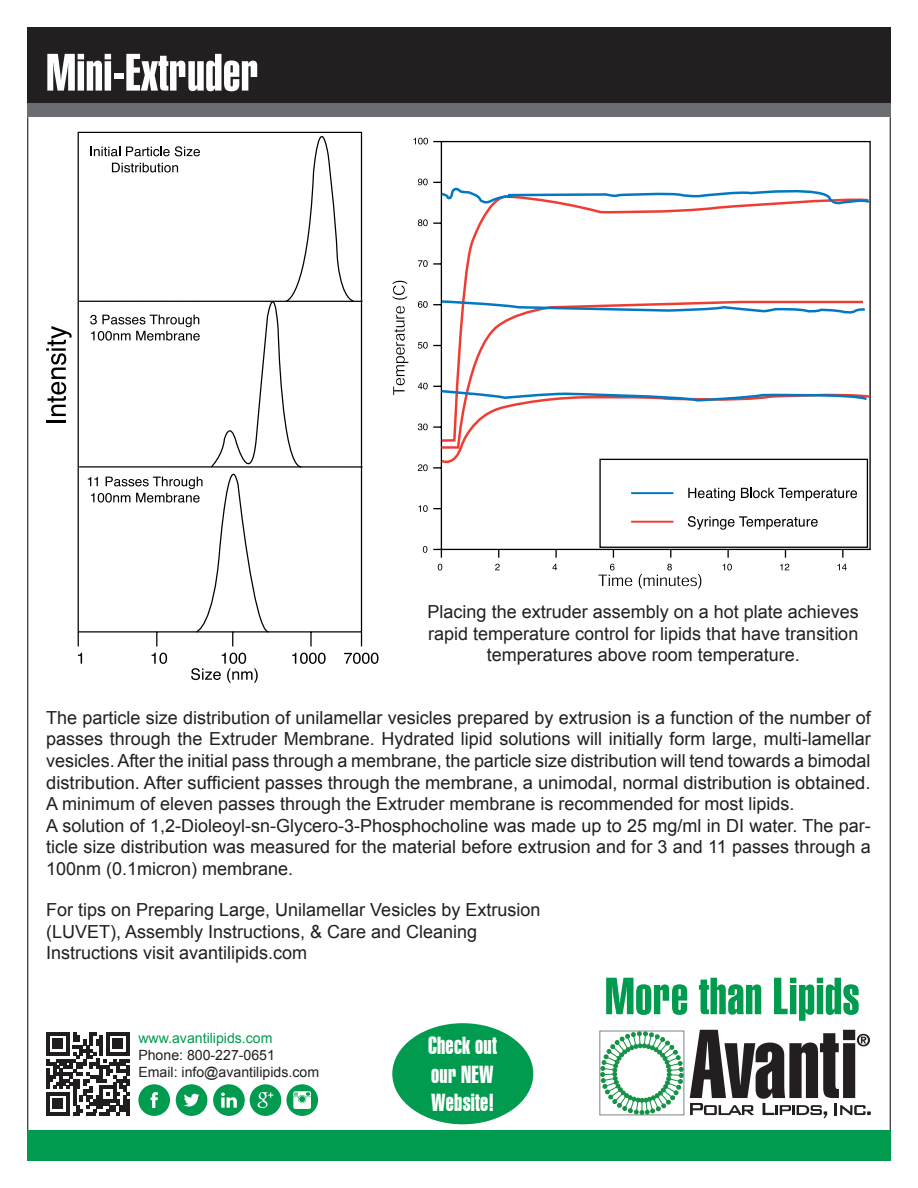
<style>
.page{position:relative;width:918px;height:1188px;background:#fff}
.page>*{position:absolute;margin:0;border:0;box-sizing:border-box;transform-origin:0 0}
.t1{font:51px "Swiss 911 BT Extra Compressed";letter-spacing:.01em;color:#fff}
.t2{font:50.7px "Swiss 911 BT Extra Compressed";letter-spacing:.01em;color:#009b4e}
.t3{font:24px/28.8px "Swiss 911 BT Extra Compressed";letter-spacing:.01em;color:#fff}
.t4{font:18px/21.6px "Arial";color:#231f20}
.t5{font:14.1px/17px "Arial";color:#231f20}
.t6{font:14.1px "Arial";color:#009b4e}
</style>
<div class="page">
<div style="left:27px;top:1130px;width:864px;height:31px;background:#009b4e"></div>
<div style="left:27px;top:27px;width:864px;height:77px;background:#231f20"></div>
<div style="left:27px;top:104px;width:864px;height:13px;background:#6c6d70"></div>
<hr style="left:27px;top:117px;width:1px;height:1013px;background:#231f20">
<hr style="left:890px;top:117px;width:1px;height:1013px;background:#231f20">
<svg style="left:600px;top:1031px;width:84px;height:84px"></svg>
<svg style="left:690px;top:1030px;width:181px;height:88px"></svg>
<svg style="left:46px;top:1032px;width:84px;height:84px"></svg>
<div style="left:120px;top:1106px;width:7px;height:6px;background:#201d1e"></div>
<hr style="left:126px;top:1099px;width:4px;height:17px;background:#201d1e">
<svg style="left:138px;top:1084px;width:32px;height:32px"></svg>
<svg style="left:176px;top:1084px;width:31px;height:32px"></svg>
<svg style="left:213px;top:1084px;width:68px;height:32px"></svg>
<div style="left:286px;top:1084px;width:32px;height:32px;background:#009b4e;border-radius:50%"></div>
<svg style="left:293px;top:1091px;width:18px;height:18px"></svg>
<div style="left:392px;top:1023px;width:141px;height:101px;background:#009b4e;border-radius:50%"></div>
<svg style="left:433px;top:140px;width:438px;height:411px"></svg>
<svg style="left:414px;top:138px;width:14px;height:6px"></svg>
<svg style="left:418px;top:179px;width:10px;height:6px"></svg>
<svg style="left:418px;top:219px;width:10px;height:7px"></svg>
<svg style="left:418px;top:260px;width:10px;height:7px"></svg>
<svg style="left:418px;top:301px;width:10px;height:7px"></svg>
<svg style="left:418px;top:342px;width:10px;height:7px"></svg>
<svg style="left:418px;top:383px;width:10px;height:6px"></svg>
<svg style="left:418px;top:424px;width:10px;height:6px"></svg>
<svg style="left:418px;top:464px;width:10px;height:7px"></svg>
<svg style="left:418px;top:505px;width:10px;height:7px"></svg>
<svg style="left:423px;top:546px;width:4px;height:7px"></svg>
<svg style="left:555px;top:550px;width:2px;height:8px"></svg>
<svg style="left:727px;top:550px;width:2px;height:8px"></svg>
<svg style="left:438px;top:564px;width:4px;height:6px"></svg>
<svg style="left:495px;top:564px;width:5px;height:6px"></svg>
<svg style="left:552px;top:564px;width:5px;height:6px"></svg>
<svg style="left:723px;top:564px;width:9px;height:6px"></svg>
<svg style="left:780px;top:564px;width:9px;height:6px"></svg>
<svg style="left:837px;top:564px;width:10px;height:6px"></svg>
<svg style="left:439px;top:402px;width:432px;height:66px"></svg>
<svg style="left:439px;top:157px;width:432px;height:245px"></svg>
<div style="left:599px;top:459px;width:269px;height:89px;background:#fff;border:1px solid #000"></div>
<hr style="left:631px;top:521px;width:42px;height:2px;background:#ee3e34">
<svg style="left:688px;top:516px;width:130px;height:14px"></svg>
<hr style="left:631px;top:492px;width:42px;height:2px;background:#0079c2">
<svg style="left:688px;top:488px;width:47px;height:13px"></svg>
<svg style="left:741px;top:488px;width:116px;height:13px"></svg>
<svg style="left:598px;top:564px;width:34px;height:22px"></svg>
<svg style="left:639px;top:564px;width:62px;height:25px"></svg>
<svg style="left:393px;top:306px;width:15px;height:89px"></svg>
<svg style="left:392px;top:281px;width:15px;height:19px"></svg>
<svg style="left:77px;top:132px;width:286px;height:515px"></svg>
<svg style="left:78px;top:132px;width:285px;height:501px"></svg>
<svg style="left:78px;top:632px;width:1px;height:14px"></svg>
<svg style="left:78px;top:653px;width:4px;height:11px"></svg>
<svg style="left:152px;top:653px;width:15px;height:11px"></svg>
<svg style="left:292px;top:653px;width:34px;height:11px"></svg>
<svg style="left:344px;top:653px;width:35px;height:11px"></svg>
<svg style="left:191px;top:653px;width:67px;height:30px"></svg>
<svg style="left:210px;top:276px;width:93px;height:216px"></svg>
<hr style="left:46px;top:420px;width:20px;height:3px;background:#000">
<svg style="left:46px;top:326px;width:26px;height:90px"></svg>
<svg style="left:88px;top:477px;width:115px;height:26px"></svg>
<svg style="left:90px;top:315px;width:110px;height:26px"></svg>
<svg style="left:91px;top:147px;width:29px;height:9px"></svg>
<svg style="left:126px;top:146px;width:74px;height:10px"></svg>
<svg style="left:112px;top:163px;width:66px;height:10px"></svg>
<h1 class="t1" style="left:46px;top:44px;width:213px">Mini-Extruder</h1>
<p class="t4" style="left:428px;top:601px;width:433px;text-align:center">Placing the extruder assembly on a hot plate achieves rapid temperature control for lipids that have transition temperatures above room temperature.</p>
<p class="t4" style="left:46px;top:707px;width:826px">The particle size distribution of unilamellar vesicles prepared by extrusion is a function of the number of passes through the Extruder Membrane. Hydrated lipid solutions will initially form large, multi-lamellar vesicles. After the initial pass through a membrane, the particle size distribution will tend towards a bimodal distribution. After sufficient passes through the membrane, a unimodal, normal distribution is obtained.<br>A minimum of eleven passes through the Extruder membrane is recommended for most lipids.<br>A solution of 1,2-Dioleoyl-sn-Glycero-3-Phosphocholine was made up to 25 mg/ml in DI water. The par&shy;ticle size distribution was measured for the material before extrusion and for 3 and 11 passes through a 100nm (0.1micron) membrane.</p>
<p class="t4" style="left:46px;top:899px;width:496px">For tips on Preparing Large, Unilamellar Vesicles by Extrusion (LUVET), Assembly Instructions, &amp; Care and Cleaning<br>Instructions visit avantilipids.com</p>
<p class="t6" style="left:138px;top:1028px;width:136px">www.avantilipids.com</p>
<p class="t5" style="left:138px;top:1046px;width:182px">Phone: 800-227-0651<br>Email: info@avantilipids.com</p>
<h3 class="t3" style="left:428px;top:1031px;width:70px">Check out our NEW<br>Website!</h3>
<h2 class="t2" style="left:605px;top:968px;width:256px">More than Lipids</h2>
</div>
